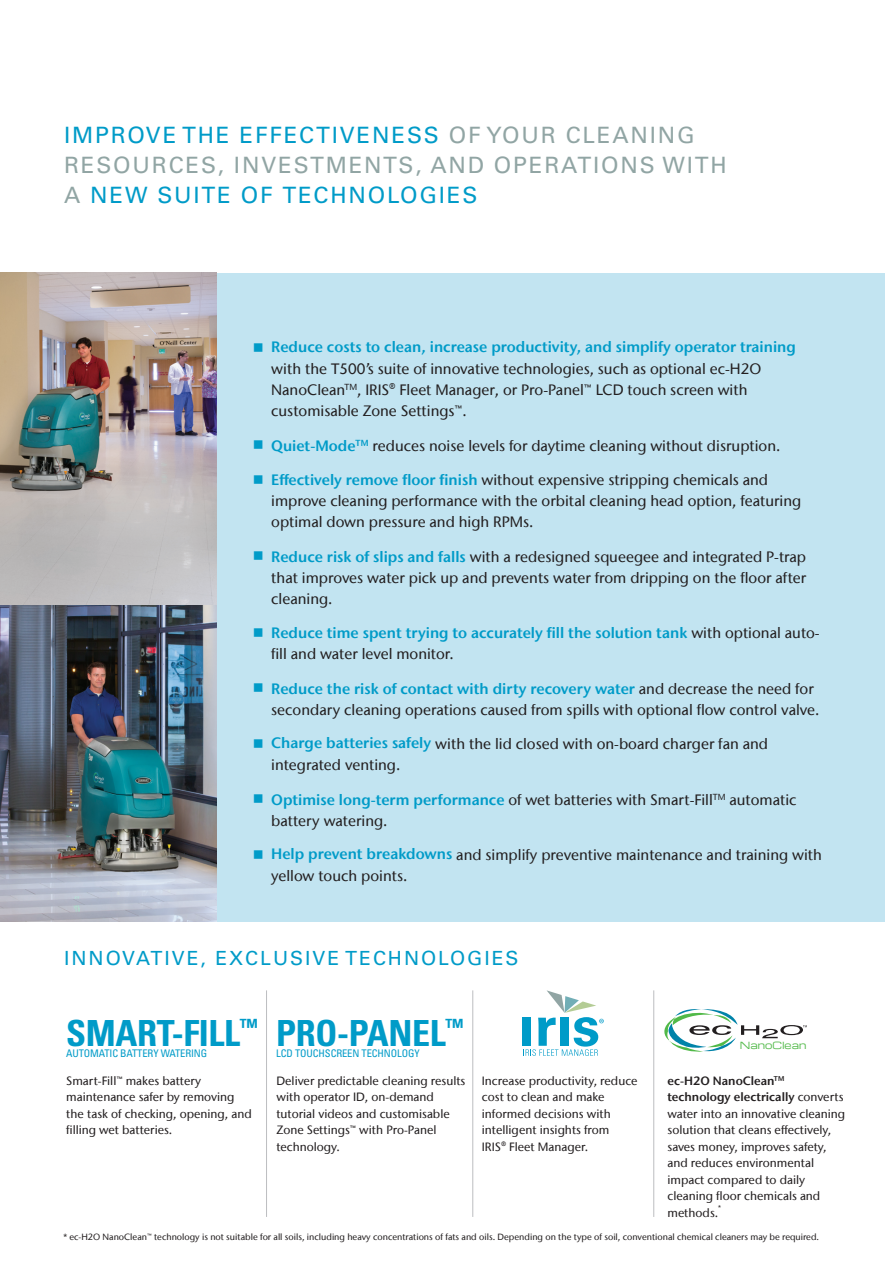
<style>
.page{position:relative;width:885px;height:1263px;background:#fff}
.page>*{position:absolute;margin:0;border:0;box-sizing:border-box;transform-origin:0 0}
.t1{font:700 condensed 36px "Univers LT Std";letter-spacing:-.01em;color:#009bc8}
.t2{font:22.5px/30px "Univers LT Std";letter-spacing:.08em;color:#91a5a4}
.Must_Have_Headline{font:19.5px "Univers LT Std";letter-spacing:.1em;color:#009bc8}
.Must_Have_copy{font:500 15px/21px "Stone Sans IIITC Com";color:#231f20}
.Must_Have_copy-2{font:600 15px/22.5px "Stone Sans IIITC Com";color:#009bc8}
.t3{font:500 12px/16.5px "Stone Sans IIITC Com";color:#231f20}
.t4{font:condensed 10.5px "Univers LT Std";letter-spacing:-.01em;color:#009bc8}
.t5{font:9.6px "Michroma";color:#51b948}
.Legend{font:500 9px "Stone Sans IIITC Com";color:#231f20}
.t6{font:500 7.05px "Stone Sans IIITC Com";color:#231f20}
.s1{color:#009bc8}
.s2{font-weight:500;color:#231f20}
.s3{font-weight:600;color:#009bc8}
.s4{font-weight:600}
</style>
<div class="page">
<hr style="left:884px;top:0;width:1px;height:1022px;background:#c2e4f1">
<div style="left:0;top:273px;width:884px;height:648px;background:#c2e4f1"></div>
<img style="left:0;top:605px;width:216px;height:316px">
<img style="left:0;top:273px;width:216px;height:332px">
<div style="left:522px;top:1018px;width:9px;height:28px;background:#009bc8"></div>
<svg style="left:523px;top:990px;width:80px;height:66px"></svg>
<svg style="left:664px;top:1009px;width:142px;height:43px"></svg>
<hr style="left:653px;top:990px;width:1px;height:227px;background:#bcbdc0">
<hr style="left:472px;top:990px;width:1px;height:227px;background:#bcbdc0">
<hr style="left:266px;top:990px;width:1px;height:227px;background:#bcbdc0">
<p class="t2" style="left:64px;top:120px;width:664px"><span class="s1">IMPROVE THE EFFECTIVENESS</span> OF YOUR CLEANING<br>RESOURCES, INVESTMENTS, AND OPERATIONS WITH<br>A <span class="s1">NEW SUITE OF TECHNOLOGIES</span></p>
<p class="Must_Have_copy-2" style="left:271px;top:335px;width:526px">Reduce costs to clean, increase productivity, and simplify operator training <span class="s2">with the T500’s suite of innovative technologies, such as optional ec-H2O</span></p>
<p class="Must_Have_copy" style="left:271px;top:379px;width:478px">NanoClean<sup>TM</sup>, IRIS® Fleet Manager, or Pro-Panel™ LCD touch screen with customisable Zone Settings™.</p>
<p class="Must_Have_copy" style="left:271px;top:435px;width:510px"><span class="s3">Quiet-Mode</span><sup>TM</sup> reduces noise levels for daytime cleaning without disruption.</p>
<p class="Must_Have_copy" style="left:271px;top:469px;width:531px"><span class="s3">Effectively remove floor finish</span> without expensive stripping chemicals and improve cleaning performance with the orbital cleaning head option, featuring optimal down pressure and high RPMs.</p>
<p class="Must_Have_copy" style="left:271px;top:546px;width:536px;text-align:justify"><span class="s3">Reduce risk of slips and falls</span> with a redesigned squeegee and integrated P-trap that improves water pick up and prevents water from dripping on the floor after cleaning.</p>
<p class="Must_Have_copy-2" style="left:271px;top:622px;width:550px;line-height:21px">Reduce time spent trying to accurately fill the solution tank <span class="s2">with optional auto&shy;fill and water level monitor.</span></p>
<p class="Must_Have_copy" style="left:271px;top:678px;width:549px"><span class="s3">Reduce the risk of contact with dirty recovery water</span> and decrease the need for secondary cleaning operations caused from spills with optional flow control valve.</p>
<p class="Must_Have_copy" style="left:271px;top:733px;width:498px"><span class="s3">Charge batteries safely</span> with the lid closed with on-board charger fan and integrated venting.</p>
<p class="Must_Have_copy" style="left:271px;top:789px;width:527px"><span class="s3">Optimise long-term performance</span> of wet batteries with Smart-Fill<sup>TM</sup> automatic battery watering.</p>
<p class="Must_Have_copy" style="left:271px;top:844px;width:552px"><span class="s3">Help prevent breakdowns</span> and simplify preventive maintenance and training with yellow touch points.</p>
<p class="Must_Have_Headline" style="left:64px;top:946px;width:456px">INNOVATIVE, EXCLUSIVE TECHNOLOGIES</p>
<p class="t1" style="left:66px;top:1011px;width:193px">SMART-FILL<sup>™</sup></p>
<p class="t4" style="left:66px;top:1046px;width:143px">AUTOMATIC BATTERY WATERING</p>
<p class="t1" style="left:276px;top:1011px;width:189px">PRO-PANEL<sup>™</sup></p>
<p class="t4" style="left:276px;top:1046px;width:145px">LCD TOUCHSCREEN TECHNOLOGY</p>
<p class="t3" style="left:66px;top:1072px;width:187px">Smart-Fill™ makes battery maintenance safer by removing the task of checking, opening, and filling wet batteries.</p>
<p class="t3" style="left:482px;top:1072px;width:157px">Increase productivity, reduce cost to clean and make informed decisions with intelligent insights from<br>IRIS® Fleet Manager.</p>
<p class="t3" style="left:276px;top:1072px;width:190px">Deliver predictable cleaning results with operator ID, on-demand tutorial videos and customisable<br>Zone Settings™ with Pro-Panel technology.</p>
<p class="t5" style="left:739px;top:1040px;width:68px">NanoClean</p>
<p class="t3" style="left:667px;top:1072px;width:179px"><span class="s4">ec-H2O NanoClean</span><sup>TM </sup><span class="s4">technology electrically</span> converts water into an innovative cleaning solution that cleans effectively, saves money, improves safety, and reduces environmental impact compared to daily cleaning floor chemicals and methods.</p>
<p class="t6" style="left:718px;top:1203px;width:4px">*</p>
<p class="Legend" style="left:63px;top:1231px;width:757px">* ec-H2O NanoClean™ technology is not suitable for all soils, including heavy concentrations of fats and oils. Depending on the type of soil, conventional chemical cleaners may be required.</p>
</div>
